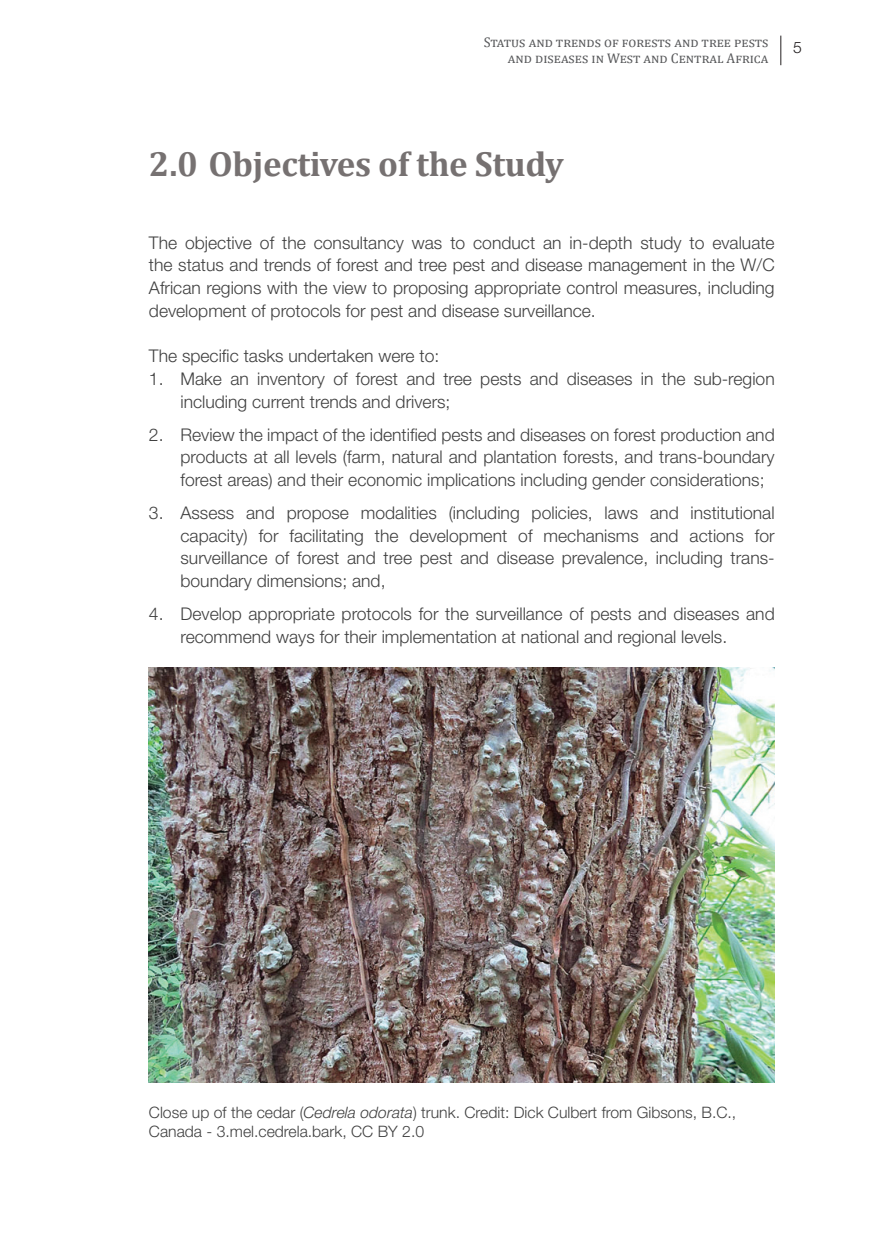
<style>
.page{position:relative;width:874px;height:1241px;background:#fff}
.page>*{position:absolute;margin:0;border:0;box-sizing:border-box;transform-origin:0 0}
.t1{font:700 35px "Cambria";letter-spacing:-.01em;color:#767171}
.t2{font:300 17.5px/22.8px "Helvetica Neue LT Std";color:#404040;text-align:justify}
.t3{font:300 15.75px/19.2px "Helvetica Neue LT Std";color:#404040}
.t4{font:300 15.75px "Helvetica Neue LT Std";color:#231f20}
.t5{font:14px/16.8px "Cambria";color:#57585a;text-align:right}
.s1{font-style:italic}
</style>
<div class="page">
<svg style="left:780px;top:36px;width:1px;height:29px"></svg>
<img style="left:149px;top:667px;width:625px;height:414px">
<p class="t5" style="left:483px;top:33px;width:286px">Status and trends of forests and tree pests and diseases in West and Central Africa</p>
<p class="t4" style="left:792px;top:38px;width:10px">5</p>
<h1 class="t1" style="left:149px;top:139px;width:416px">2.0 Objectives of the Study</h1>
<p class="t2" style="left:149px;top:230px;width:627px">The objective of the consultancy was to conduct an in-depth study to evaluate the status and trends of forest and tree pest and disease management in the W/C African regions with the view to proposing appropriate control measures, including development of protocols for pest and disease surveillance.</p>
<p class="t2" style="left:149px;top:344px;width:292px">The specific tasks undertaken were to:</p>
<p class="t2" style="left:180px;top:367px;width:595px;text-indent:-32px">1. Make an inventory of forest and tree pests and diseases in the sub-region including current trends and drivers;</p>
<p class="t2" style="left:180px;top:422px;width:595px;text-indent:-32px">2. Review the impact of the identified pests and diseases on forest production and products at all levels (farm, natural and plantation forests, and trans-boundary forest areas) and their economic implications including gender considerations;</p>
<p class="t2" style="left:180px;top:501px;width:595px;text-indent:-32px">3. Assess and propose modalities (including policies, laws and institutional capacity) for facilitating the development of mechanisms and actions for surveillance of forest and tree pest and disease prevalence, including trans&shy;boundary dimensions; and,</p>
<p class="t2" style="left:180px;top:601px;width:595px;text-indent:-32px">4. Develop appropriate protocols for the surveillance of pests and diseases and recommend ways for their implementation at national and regional levels.</p>
<p class="t3" style="left:149px;top:1102px;width:588px">Close up of the cedar (<span class="s1">Cedrela odorata</span>) trunk. Credit: Dick Culbert from Gibsons, B.C.,<br>Canada - 3.mel.cedrela.bark, CC BY 2.0</p>
</div>
